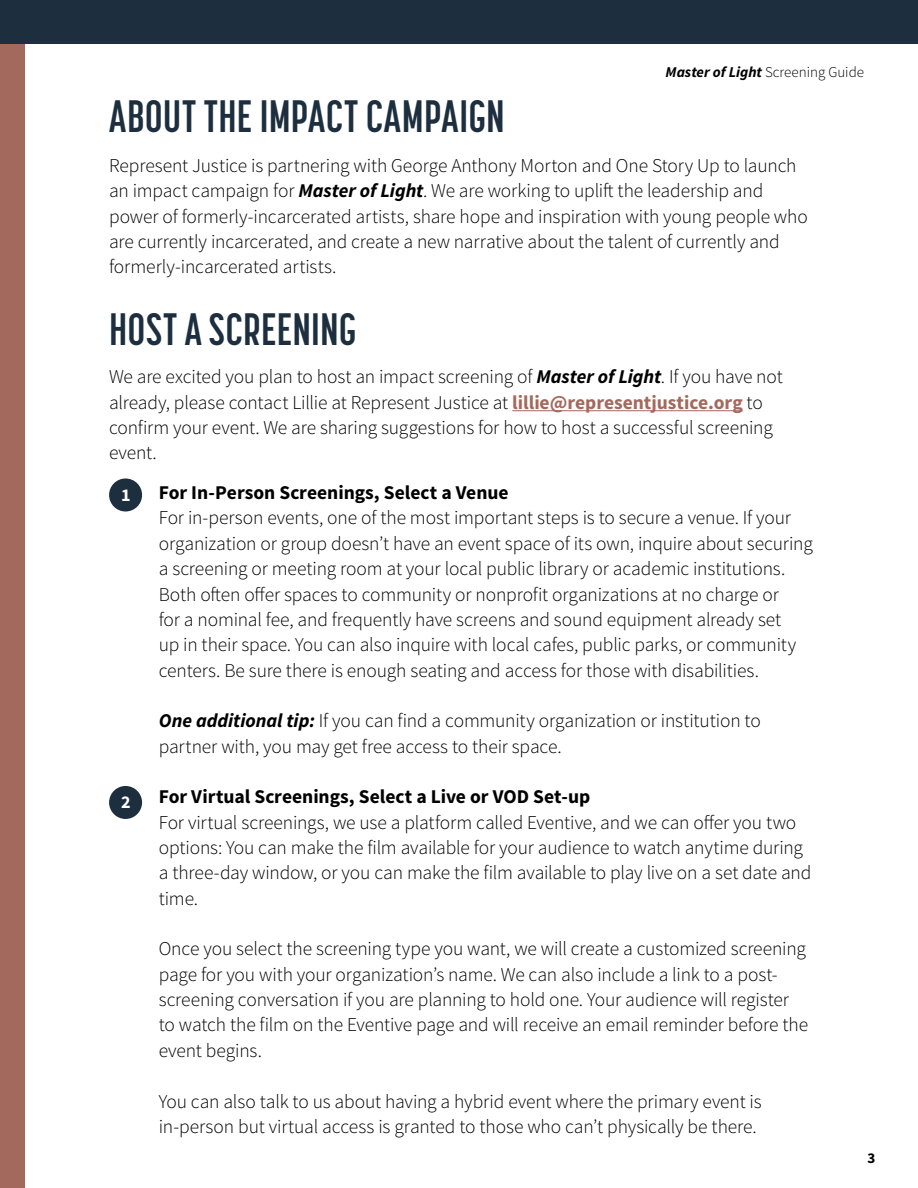
<style>
.page{position:relative;width:918px;height:1188px;background:#fff}
.page>*{position:absolute;margin:0;border:0;box-sizing:border-box;transform-origin:0 0}
.t1{font:700 45px "Korolev Compressed";letter-spacing:.005em;color:#1d2f3f}
.t2{font:300 19.5px/25.3px "Source Sans Pro";letter-spacing:-.01em;color:#000}
.t3{font:700 19.5px "Source Sans Pro";color:#000}
.t4{font:700 18px "Source Sans Pro";color:#fff}
.t5{font:300 15px "Source Sans Pro";color:#000101}
.t6{font:700 15px "Source Sans Pro";color:#000}
.s1{font-weight:700;font-style:italic}
.s2{font-weight:700;color:#a3695c}
</style>
<div class="page">
<div style="left:0;top:0;width:24px;height:1188px;background:#a3695c"></div>
<div style="left:0;top:0;width:25px;height:1188px;border:2px solid #a3695c"></div>
<div style="left:0;top:0;width:918px;height:43px;background:#1d2f3f"></div>
<hr style="left:512px;top:410px;width:231px;height:1px;background:#a3695c">
<div style="left:109px;top:478px;width:33px;height:34px;background:#1d2f3f;border-radius:50%"></div>
<div style="left:109px;top:786px;width:33px;height:33px;background:#1d2f3f;border-radius:50%"></div>
<h1 class="t1" style="left:109px;top:91px;width:397px">ABOUT THE IMPACT CAMPAIGN</h1>
<p class="t5" style="left:666px;top:63px;width:200px"><span class="s1">Master of Light</span> Screening Guide</p>
<p class="t2" style="left:109px;top:153px;width:700px">Represent Justice is partnering with George Anthony Morton and One Story Up to launch an impact campaign for <span class="s1">Master of Light</span>. We are working to uplift the leadership and power of formerly-incarcerated artists, share hope and inspiration with young people who are currently incarcerated, and create a new narrative about the talent of currently and formerly-incarcerated artists.</p>
<h1 class="t1" style="left:109px;top:304px;width:249px">HOST A SCREENING</h1>
<p class="t2" style="left:109px;top:364px;width:675px">We are excited you plan to host an impact screening of <span class="s1">Master of Light</span>. If you have not already, please contact Lillie at Represent Justice at <span class="s2">lillie@representjustice.org</span> to confirm your event. We are sharing suggestions for how to host a successful screening event.</p>
<p class="t3" style="left:159px;top:480px;width:351px">For In-Person Screenings, Select a Venue</p>
<p class="t2" style="left:159px;top:505px;width:656px">For in-person events, one of the most important steps is to secure a venue. If your organization or group doesn’t have an event space of its own, inquire about securing a screening or meeting room at your local public library or academic institutions.<br>Both often offer spaces to community or nonprofit organizations at no charge or<br>for a nominal fee, and frequently have screens and sound equipment already set<br>up in their space. You can also inquire with local cafes, public parks, or community centers. Be sure there is enough seating and access for those with disabilities.</p>
<p class="t2" style="left:159px;top:708px;width:604px"><span class="s1">One additional tip:</span> If you can find a community organization or institution to partner with, you may get free access to their space.</p>
<p class="t3" style="left:159px;top:784px;width:433px">For Virtual Screenings, Select a Live or VOD Set-up</p>
<p class="t2" style="left:159px;top:810px;width:654px">For virtual screenings, we use a platform called Eventive, and we can offer you two options: You can make the film available for your audience to watch anytime during a three-day window, or you can make the film available to play live on a set date and time.</p>
<p class="t2" style="left:159px;top:936px;width:651px">Once you select the screening type you want, we will create a customized screening page for you with your organization’s name. We can also include a link to a post&shy;screening conversation if you are planning to hold one. Your audience will register to watch the film on the Eventive page and will receive an email reminder before the event begins.</p>
<p class="t2" style="left:159px;top:1088px;width:605px">You can also talk to us about having a hybrid event where the primary event is in-person but virtual access is granted to those who can’t physically be there.</p>
<p class="t4" style="left:121px;top:483px;width:11px">1</p>
<p class="t4" style="left:121px;top:791px;width:11px">2</p>
<p class="t6" style="left:868px;top:1149px;width:9px">3</p>
</div>
